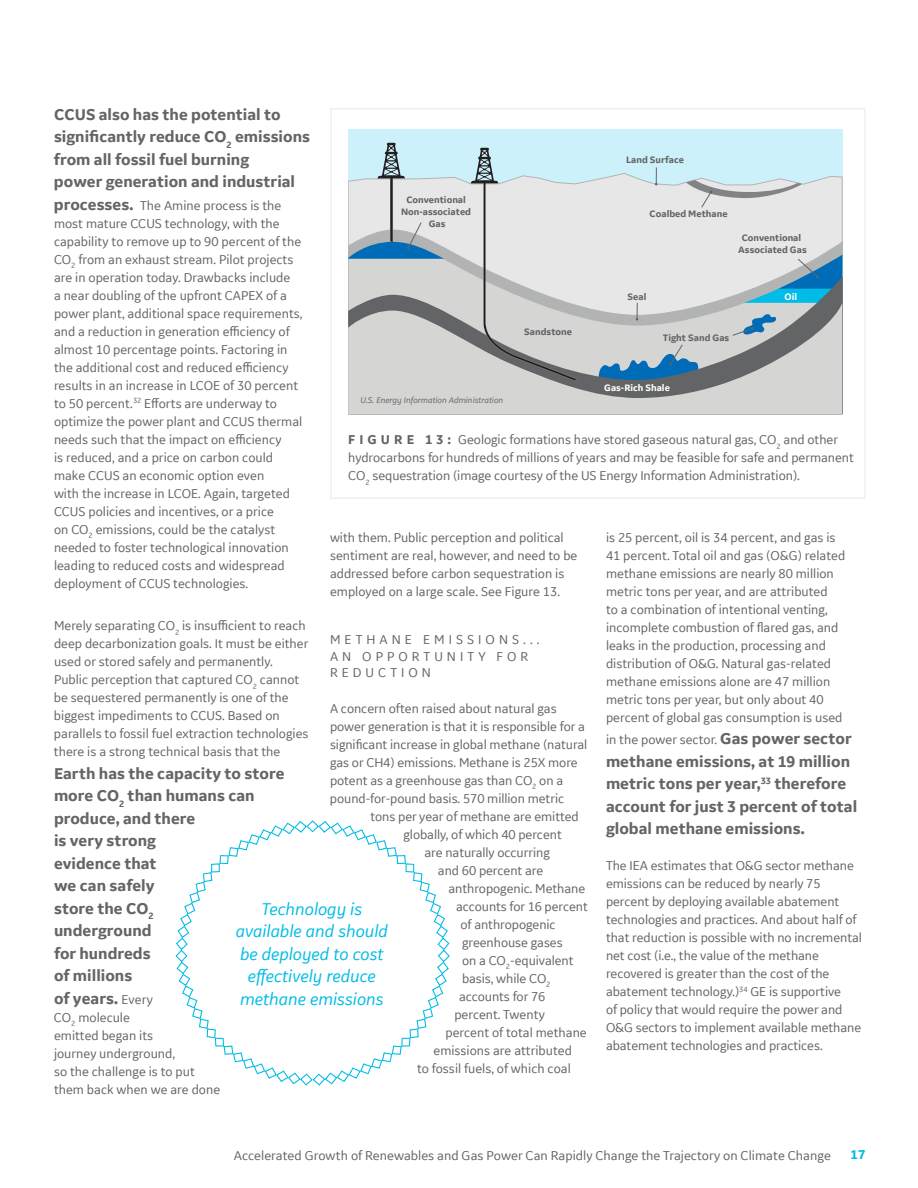
<style>
.page{position:relative;width:918px;height:1188px;background:#fff}
.page>*{position:absolute;margin:0;border:0;box-sizing:border-box;transform-origin:0 0}
.t1{font:italic 18px/22.5px "GE Inspira Sans";color:#00bce7;text-align:center}
.t2{font:700 16.5px/22.5px "GE Inspira Sans";color:#636566}
.t3{font:13.5px/18px "GE Inspira Sans";color:#636466}
.t4{font:13.5px/16.2px "GE Inspira Sans";letter-spacing:.3em;color:#636466}
.t5{font:700 13.5px "GE Inspira Sans";color:#00bce7}
.t6{font:700 9.75px/11.7px "GE Inspira Sans";color:#636466;text-align:center}
.t7{font:700 9.75px "GE Inspira Sans";color:#fff}
.t8{font:italic 8.85px "GE Inspira Sans";color:#636466}
.s1{font-weight:700;font-size:16.5px;color:#636566}
.s2{font-weight:400;font-size:13.5px;color:#636466}
.s3{font-weight:700}
</style>
<div class="page">
<div style="left:330px;top:108px;width:536px;height:391px;border:2px solid #eff0f0"></div>
<div style="left:348px;top:130px;width:494px;height:284px;background:#cdf1fa"></div>
<svg style="left:444px;top:173px;width:398px;height:56px;background:#e3e7e8"></svg>
<div style="left:444px;top:229px;width:398px;height:12px;background:#e8e7e7"></div>
<svg style="left:348px;top:241px;width:494px;height:35px;background:#e1e1e0"></svg>
<svg style="left:348px;top:276px;width:396px;height:27px;background:#d9d9d8"></svg>
<svg style="left:348px;top:303px;width:494px;height:111px;background:#c1c1c1"></svg>
<svg style="left:471px;top:148px;width:105px;height:233px;background:#ced2d3"></svg>
<svg style="left:348px;top:143px;width:96px;height:116px"></svg>
<svg style="left:636px;top:303px;width:2px;height:18px"></svg>
<svg style="left:655px;top:167px;width:3px;height:18px"></svg>
<svg style="left:686px;top:180px;width:116px;height:28px;background:#cfd2d3"></svg>
<svg style="left:744px;top:255px;width:98px;height:48px;background:#77b1c9"></svg>
<svg style="left:732px;top:314px;width:45px;height:22px"></svg>
<svg style="left:597px;top:344px;width:102px;height:40px;background:#779cb6"></svg>
<div style="left:401px;top:1038px;width:9px;height:9px;border:1px solid #00bce7"></div>
<svg style="left:175px;top:820px;width:275px;height:219px"></svg>
<div style="left:215px;top:1038px;width:9px;height:9px;border:1px solid #00bce7"></div>
<svg style="left:223px;top:1045px;width:179px;height:41px"></svg>
<p class="t2" style="left:54px;top:103px;width:258px">CCUS also has the potential to significantly reduce CO<sub>2</sub> emissions from all fossil fuel burning<br>power generation and industrial</p>
<p class="t3" style="left:54px;top:196px;width:250px"><span class="s1">processes.</span> The Amine process is the most mature CCUS technology, with the capability to remove up to 90 percent of the CO<sub>2</sub> from an exhaust stream. Pilot projects are in operation today. Drawbacks include<br>a near doubling of the upfront CAPEX of a power plant, additional space requirements, and a reduction in generation efficiency of almost 10 percentage points. Factoring in the additional cost and reduced efficiency results in an increase in LCOE of 30 percent to 50 percent.<sup>32</sup> Efforts are underway to optimize the power plant and CCUS thermal needs such that the impact on efficiency<br>is reduced, and a price on carbon could make CCUS an economic option even<br>with the increase in LCOE. Again, targeted CCUS policies and incentives, or a price<br>on CO<sub>2</sub> emissions, could be the catalyst needed to foster technological innovation leading to reduced costs and widespread deployment of CCUS technologies.</p>
<p class="t3" style="left:54px;top:616px;width:256px">Merely separating CO<sub>2</sub> is insufficient to reach deep decarbonization goals. It must be either used or stored safely and permanently.<br>Public perception that captured CO<sub>2</sub> cannot be sequestered permanently is one of the biggest impediments to CCUS. Based on parallels to fossil fuel extraction technologies there is a strong technical basis that the</p>
<p class="t2" style="left:54px;top:762px;width:232px">Earth has the capacity to store more CO<sub>2</sub> than humans can produce, and there<br>is very strong<br>evidence that<br>we can safely<br>store the CO<sub>2<br></sub>underground<br>for hundreds<br>of millions<br>of years. <span class="s2">Every</span></p>
<p class="t3" style="left:54px;top:1008px;width:168px">CO<sub>2</sub> molecule<br>emitted began its<br>journey underground,<br>so the challenge is to put them back when we are done</p>
<p class="t6" style="left:626px;top:154px;width:60px">Land Surface</p>
<p class="t6" style="left:401px;top:194px;width:72px">Conventional<br>Non-associated<br>Gas</p>
<p class="t6" style="left:650px;top:207px;width:80px">Coalbed Methane</p>
<p class="t6" style="left:738px;top:232px;width:70px">Conventional<br>Associated Gas</p>
<p class="t7" style="left:785px;top:290px;width:14px">Oil</p>
<p class="t6" style="left:628px;top:290px;width:20px">Seal</p>
<p class="t6" style="left:524px;top:326px;width:49px">Sandstone</p>
<p class="t6" style="left:663px;top:332px;width:68px">Tight Sand Gas</p>
<p class="t7" style="left:604px;top:382px;width:67px">Gas-Rich Shale</p>
<p class="t8" style="left:361px;top:395px;width:144px">U.S. Energy Information Administration</p>
<p class="t3" style="left:348px;top:430px;width:507px"><span class="s3">F I G U R E 1 3 :</span> Geologic formations have stored gaseous natural gas, CO<sub>2</sub> and other hydrocarbons for hundreds of millions of years and may be feasible for safe and permanent<br>CO<sub>2</sub> sequestration (image courtesy of the US Energy Information Administration).</p>
<p class="t3" style="left:606px;top:528px;width:241px">is 25 percent, oil is 34 percent, and gas is 41 percent. Total oil and gas (O&amp;G) related methane emissions are nearly 80 million metric tons per year, and are attributed<br>to a combination of intentional venting, incomplete combustion of flared gas, and leaks in the production, processing and distribution of O&amp;G. Natural gas-related methane emissions alone are 47 million metric tons per year, but only about 40 percent of global gas consumption is used</p>
<p class="t3" style="left:606px;top:730px;width:247px">in the power sector. <span class="s1">Gas power sector</span></p>
<p class="t2" style="left:606px;top:750px;width:253px">methane emissions, at 19 million metric tons per year,<sup>33</sup> therefore account for just 3 percent of total global methane emissions.</p>
<p class="t3" style="left:606px;top:856px;width:257px">The IEA estimates that O&amp;G sector methane emissions can be reduced by nearly 75 percent by deploying available abatement technologies and practices. And about half of that reduction is possible with no incremental net cost (i.e., the value of the methane recovered is greater than the cost of the abatement technology.)<sup>34</sup> GE is supportive<br>of policy that would require the power and O&amp;G sectors to implement available methane abatement technologies and practices.</p>
<p class="t3" style="left:330px;top:528px;width:249px">with them. Public perception and political sentiment are real, however, and need to be addressed before carbon sequestration is employed on a large scale. See Figure 13.</p>
<p class="t4" style="left:330px;top:631px;width:211px">METHANE EMISSIONS...<br>AN OPPORTUNITY FOR<br>REDUCTION</p>
<p class="t3" style="left:330px;top:699px;width:259px">A concern often raised about natural gas power generation is that it is responsible for a significant increase in global methane (natural gas or CH4) emissions. Methane is 25X more potent as a greenhouse gas than CO<sub>2</sub> on a pound-for-pound basis. 570 million metric</p>
<p class="t3" style="left:370px;top:807px;width:210px">tons per year of methane are emitted</p>
<p class="t3" style="left:403px;top:825px;width:160px">globally, of which 40 percent</p>
<p class="t3" style="left:424px;top:843px;width:127px">are naturally occurring</p>
<p class="t3" style="left:438px;top:861px;width:107px">and 60 percent are</p>
<p class="t3" style="left:449px;top:879px;width:138px">anthropogenic. Methane</p>
<p class="t3" style="left:456px;top:897px;width:133px">accounts for 16 percent</p>
<p class="t3" style="left:461px;top:915px;width:97px">of anthropogenic</p>
<p class="t3" style="left:462px;top:933px;width:102px">greenhouse gases</p>
<p class="t3" style="left:462px;top:951px;width:113px">on a CO<sub>2</sub>-equivalent</p>
<p class="t3" style="left:462px;top:969px;width:90px">basis, while CO<sub>2</sub></p>
<p class="t3" style="left:459px;top:987px;width:88px">accounts for 76</p>
<p class="t3" style="left:455px;top:1005px;width:92px">percent. Twenty</p>
<p class="t3" style="left:446px;top:1023px;width:143px">percent of total methane</p>
<p class="t3" style="left:434px;top:1041px;width:140px">emissions are attributed</p>
<p class="t3" style="left:417px;top:1059px;width:155px">to fossil fuels, of which coal</p>
<h1 class="t1" style="left:236px;top:897px;width:154px">Technology is available and should be deployed to cost effectively reduce methane emissions</h1>
<p class="t3" style="left:234px;top:1146px;width:599px">Accelerated Growth of Renewables and Gas Power Can Rapidly Change the Trajectory on Climate Change</p>
<p class="t5" style="left:851px;top:1146px;width:16px">17</p>
</div>
